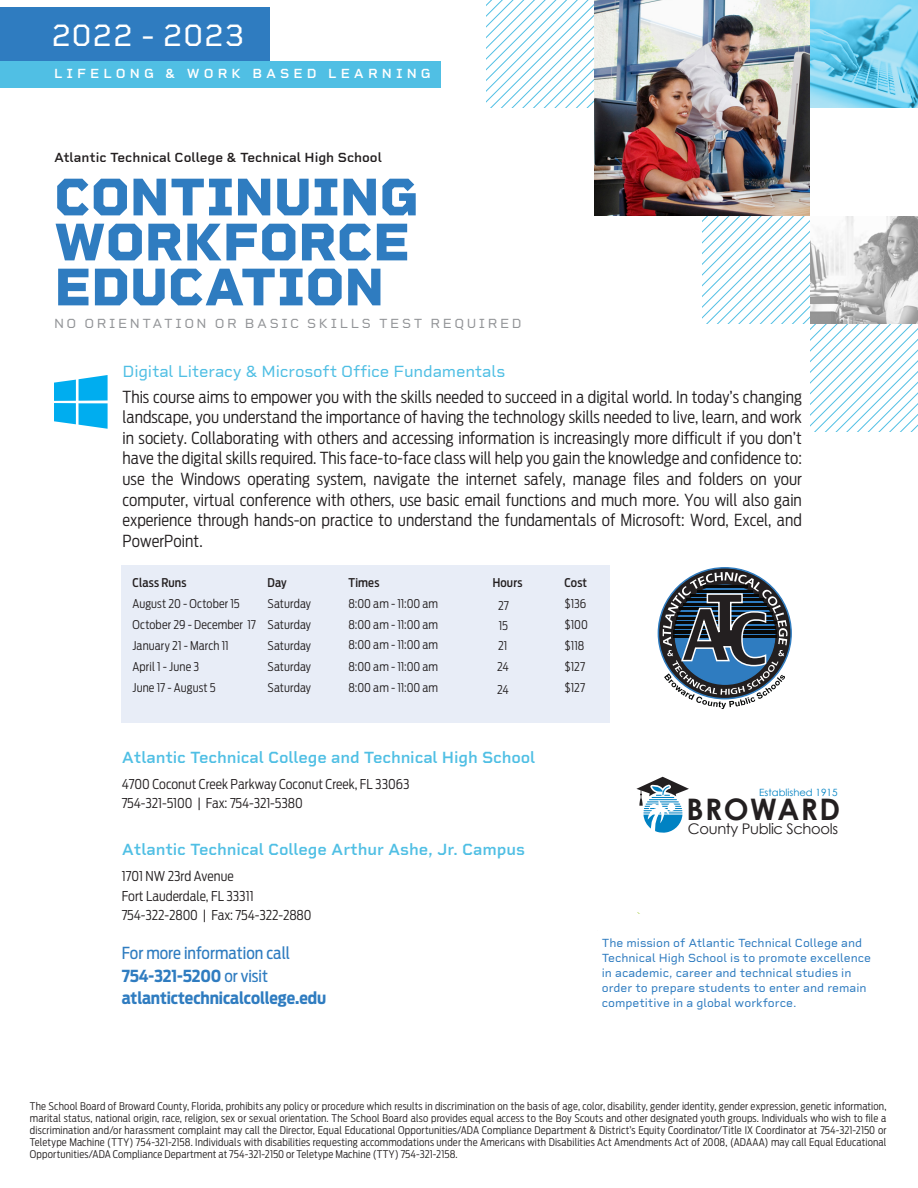
<style>
.page{position:relative;width:918px;height:1188px;background:#fff}
.page>*{position:absolute;margin:0;border:0;box-sizing:border-box;transform-origin:0 0}
.program_head{font:800 54px/45px "Rigid Square";letter-spacing:-.01em;color:#2f7cc0}
.t1{font:31.5px "Rigid Square";letter-spacing:.01em;color:#fff}
.t2{font:700 29.7px "Century Gothic";letter-spacing:.05em;color:#231f20}
.copy{font:300 16.5px/20.7px "Antenna Cond";color:#231f20}
.t3{font:600 16.5px "Rigid Square";letter-spacing:-.005em;color:#50bfe4}
.t4{font:700 16.5px/22.5px "Antenna Cond";letter-spacing:-.005em;color:#2f7cc0}
.t5{font:14.7px "Century Gothic";letter-spacing:-.025em;color:#231f20}
.t6{font:300 13.5px/19.5px "Antenna Cond";color:#231f20}
.t7{font:600 13.5px "Rigid Square";color:#231f20}
.program_head-2{font:13.5px "Rigid Square";letter-spacing:.185em;color:#939598}
.t8{font:600 13.5px "Rigid Square";letter-spacing:.3em;color:#fff}
.copy-2{font:300 12px "Antenna Cond";letter-spacing:.005em;color:#231f20}
.t9{font:12px/15px "Rigid Square";color:#2f7cc0}
.copy-3{font:500 12px "Antenna Cond";letter-spacing:.015em;color:#231f20}
.t10{font:300 10.5px/12px "Antenna Cond";letter-spacing:.015em;color:#231f20;text-align:justify}
.t11{font:10.05px "Century Gothic";color:#0082c3}
.s1{font-family:"Rigid Square";font-weight:400;color:#50bfe4}
.s2{font-weight:400}
</style>
<div class="page">
<div style="left:0;top:8px;width:270px;height:54px;background:#2f7cc0"></div>
<svg style="left:486px;top:0;width:108px;height:108px"></svg>
<div style="left:0;top:62px;width:440px;height:26px;background:#50bfe4"></div>
<svg style="left:702px;top:216px;width:108px;height:108px"></svg>
<svg style="left:808px;top:323px;width:110px;height:109px"></svg>
<svg style="left:663px;top:572px;width:125px;height:137px"></svg>
<svg style="left:636px;top:777px;width:53px;height:56px"></svg>
<div style="left:121px;top:565px;width:489px;height:158px;background:#e8edf7"></div>
<img style="left:810px;top:0;width:108px;height:108px">
<img style="left:594px;top:0;width:216px;height:216px">
<img style="left:810px;top:216px;width:108px;height:108px">
<svg style="left:54px;top:375px;width:54px;height:54px"></svg>
<h2 class="t1" style="left:51px;top:16px;width:195px">2022 - 2023</h2>
<p class="t8" style="left:54px;top:66px;width:378px">LIFELONG &amp; WORK BASED LEARNING</p>
<p class="t7" style="left:54px;top:150px;width:329px">Atlantic Technical College &amp; Technical High School</p>
<p class="program_head" style="left:54px;top:175px;width:366px">CONTINUING<br>WORKFORCE<br>EDUCATION</p>
<p class="program_head-2" style="left:54px;top:315px;width:469px">NO ORIENTATION OR BASIC SKILLS TEST REQUIRED</p>
<p class="copy" style="left:123px;top:358px;width:681px;line-height:25.5px"><span class="s1">Digital Literacy &amp; Microsoft Office Fundamentals<br></span>This course aims to empower you with the skills needed to succeed in a digital world. In today’s changing</p>
<p class="copy" style="left:123px;top:407px;width:681px;text-align:justify">landscape, you understand the importance of having the technology skills needed to live, learn, and work in society. Collaborating with others and accessing information is increasingly more difficult if you don’t have the digital skills required. This face-to-face class will help you gain the knowledge and confidence to: use the Windows operating system, navigate the internet safely, manage files and folders on your computer, virtual conference with others, use basic email functions and much more. You will also gain experience through hands-on practice to understand the fundamentals of Microsoft: Word, Excel, and PowerPoint.</p>
<p class="copy-3" style="left:133px;top:575px;width:55px">Class Runs</p>
<p class="copy-3" style="left:268px;top:575px;width:21px">Day</p>
<p class="copy-3" style="left:349px;top:575px;width:32px">Times</p>
<p class="copy-3" style="left:493px;top:575px;width:31px">Hours</p>
<p class="copy-3" style="left:565px;top:575px;width:24px">Cost</p>
<p class="copy-2" style="left:133px;top:596px;width:109px">August 20 - October 15</p>
<p class="copy-2" style="left:268px;top:596px;width:45px">Saturday</p>
<p class="copy-2" style="left:349px;top:596px;width:91px">8:00 am - 11:00 am</p>
<p class="copy-2" style="left:498px;top:598px;width:12px">27</p>
<p class="copy-2" style="left:565px;top:596px;width:23px">$136</p>
<p class="copy-2" style="left:133px;top:617px;width:180px">October 29 - December 17 Saturday</p>
<p class="copy-2" style="left:349px;top:617px;width:91px">8:00 am - 11:00 am</p>
<p class="copy-2" style="left:499px;top:618px;width:11px">15</p>
<p class="copy-2" style="left:565px;top:617px;width:25px">$100</p>
<p class="copy-2" style="left:133px;top:638px;width:98px">January 21 - March 11</p>
<p class="copy-2" style="left:268px;top:638px;width:45px">Saturday</p>
<p class="copy-2" style="left:349px;top:638px;width:91px">8:00 am - 11:00 am</p>
<p class="copy-2" style="left:498px;top:638px;width:11px">21</p>
<p class="copy-2" style="left:565px;top:638px;width:21px">$118</p>
<p class="copy-2" style="left:133px;top:659px;width:68px">April 1 - June 3</p>
<p class="copy-2" style="left:268px;top:659px;width:45px">Saturday</p>
<p class="copy-2" style="left:349px;top:659px;width:91px">8:00 am - 11:00 am</p>
<p class="copy-2" style="left:497px;top:659px;width:13px">24</p>
<p class="copy-2" style="left:565px;top:659px;width:22px">$127</p>
<p class="copy-2" style="left:133px;top:680px;width:85px">June 17 - August 5</p>
<p class="copy-2" style="left:268px;top:680px;width:45px">Saturday</p>
<p class="copy-2" style="left:349px;top:680px;width:91px">8:00 am - 11:00 am</p>
<p class="copy-2" style="left:497px;top:682px;width:13px">24</p>
<p class="copy-2" style="left:565px;top:680px;width:22px">$127</p>
<h3 class="t3" style="left:122px;top:747px;width:415px">Atlantic Technical College and Technical High School</h3>
<p class="t6" style="left:122px;top:774px;width:289px">4700 Coconut Creek Parkway Coconut Creek, FL 33063<br>754-321-5100 | Fax: 754-321-5380</p>
<h3 class="t3" style="left:122px;top:839px;width:405px">Atlantic Technical College Arthur Ashe, Jr. Campus</h3>
<p class="t6" style="left:122px;top:866px;width:191px">1701 NW 23rd Avenue<br>Fort Lauderdale, FL 33311<br>754-322-2800 | Fax: 754-322-2880</p>
<h3 class="t4" style="left:122px;top:942px;width:206px"><span class="s2">For more information call<br></span>754-321-5200 <span class="s2">or visit </span>atlantictechnicalcollege.edu</h3>
<p class="t11" style="left:759px;top:787px;width:80px">Established 1915</p>
<h3 class="t2" style="left:686px;top:791px;width:155px">BROWARD</h3>
<h3 class="t5" style="left:688px;top:819px;width:152px">County Public Schools</h3>
<p class="t9" style="left:602px;top:936px;width:271px">The mission of Atlantic Technical College and Technical High School is to promote excellence in academic, career and technical studies in order to prepare students to enter and remain competitive in a global workforce.</p>
<p class="t10" style="left:30px;top:1100px;width:858px">The School Board of Broward County, Florida, prohibits any policy or procedure which results in discrimination on the basis of age, color, disability, gender identity, gender expression, genetic information, marital status, national origin, race, religion, sex or sexual orientation. The School Board also provides equal access to the Boy Scouts and other designated youth groups. Individuals who wish to file a discrimination and/or harassment complaint may call the Director, Equal Educational Opportunities/ADA Compliance Department &amp; District’s Equity Coordinator/Title IX Coordinator at 754-321-2150 or Teletype Machine (TTY) 754-321-2158. Individuals with disabilities requesting accommodations under the Americans with Disabilities Act Amendments Act of 2008, (ADAAA) may call Equal Educational Opportunities/ADA Compliance Department at 754-321-2150 or Teletype Machine (TTY) 754-321-2158.</p>
</div>
